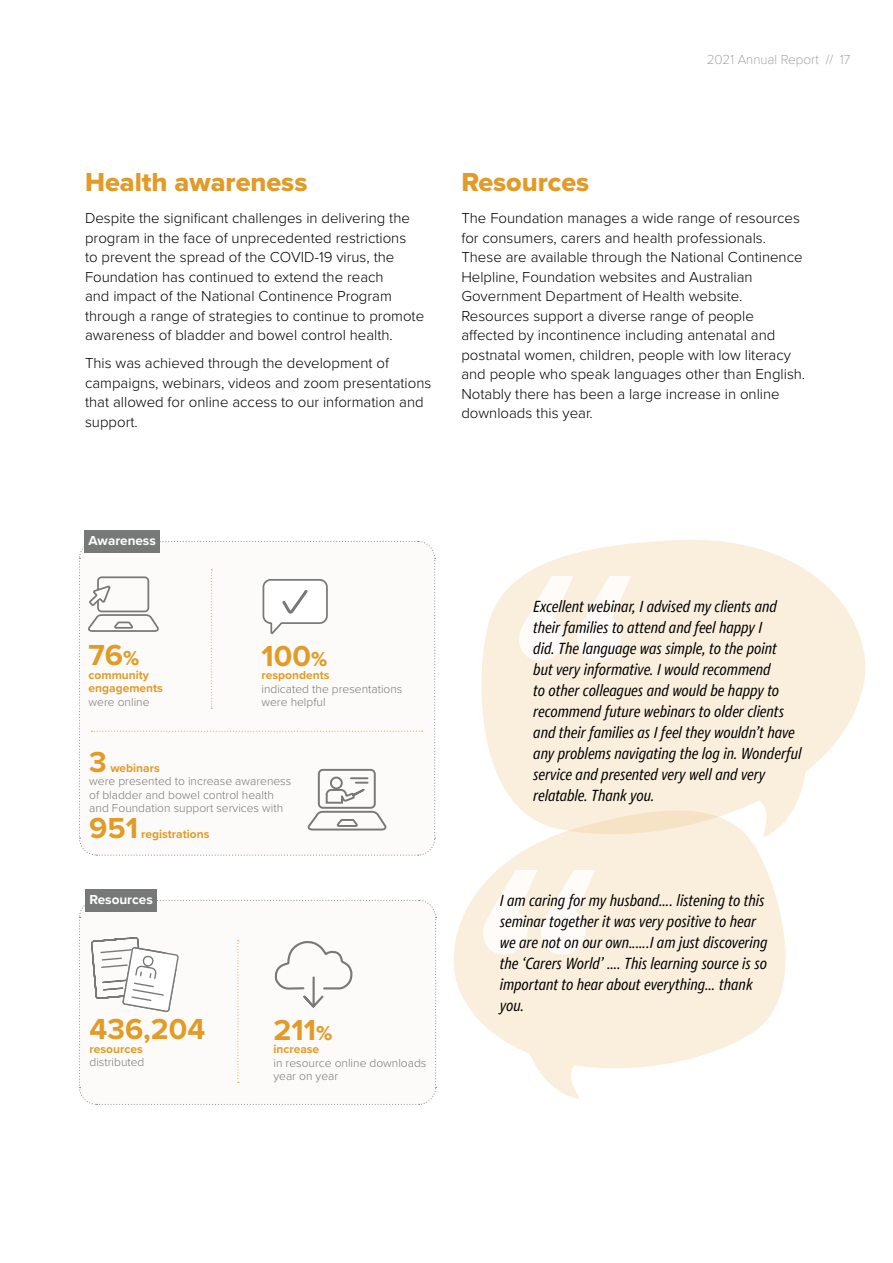
<style>
.page{position:relative;width:893px;height:1263px;background:#fff}
.page>*{position:absolute;margin:0;border:0;box-sizing:border-box;transform-origin:0 0}
.t1{font:700 30px "Proxima Nova";color:#e19b26}
.t2{font:27px "Proxima Nova Extrabld";color:#e19b26}
.t3{font:italic 16.5px/21px "Dita Cd";color:#000}
.t4{font:300 15px/19.5px "Proxima Nova";color:#000}
.t5{font:100 13.5px "Proxima Nova T";color:#787878}
.t6{font:700 13.5px "Proxima Nova";color:#fff}
.t7{font:300 12px/13.5px "Proxima Nova";color:#777878}
.t8{font:300 12px/13.5px "Proxima Nova";color:#787878}
.t9{font:700 12px/13.5px "Proxima Nova";color:#e19b26}
.s1{font-family:"Proxima Nova Extrabld";font-weight:400;font-size:21px}
</style>
<div class="page">
<svg style="left:481px;top:540px;width:385px;height:255px;fill:#faeedc"></svg>
<svg style="left:519px;top:576px;width:112px;height:84px"></svg>
<div style="left:85px;top:889px;width:72px;height:22px;background:#777878"></div>
<div style="left:84px;top:530px;width:76px;height:22px;background:#777878"></div>
<svg style="left:453px;top:795px;width:347px;height:273px;fill:#faeedc"></svg>
<svg style="left:527px;top:1043px;width:97px;height:56px"></svg>
<svg style="left:483px;top:870px;width:112px;height:84px"></svg>
<svg style="left:79px;top:899px;width:358px;height:206px"></svg>
<svg style="left:79px;top:540px;width:357px;height:316px"></svg>
<p class="t5" style="left:707px;top:49px;width:145px">2021 Annual Report // 17</p>
<h2 class="t2" style="left:85px;top:162px;width:224px">Health awareness</h2>
<p class="t4" style="left:85px;top:207px;width:341px">Despite the significant challenges in delivering the program in the face of unprecedented restrictions<br>to prevent the spread of the COVID-19 virus, the Foundation has continued to extend the reach<br>and impact of the National Continence Program through a range of strategies to continue to promote awareness of bladder and bowel control health.</p>
<p class="t4" style="left:85px;top:352px;width:348px">This was achieved through the development of campaigns, webinars, videos and zoom presentations that allowed for online access to our information and support.</p>
<h2 class="t2" style="left:461px;top:162px;width:129px">Resources</h2>
<p class="t4" style="left:461px;top:208px;width:345px">The Foundation manages a wide range of resources for consumers, carers and health professionals.<br>These are available through the National Continence Helpline, Foundation websites and Australian Government Department of Health website.<br>Resources support a diverse range of people affected by incontinence including antenatal and postnatal women, children, people with low literacy and people who speak languages other than English.<br>Notably there has been a large increase in online downloads this year.</p>
<p class="t6" style="left:89px;top:530px;width:69px">Awareness</p>
<h1 class="t1" style="left:89px;top:633px;width:52px">76<span class="s1">%</span></h1>
<p class="t9" style="left:89px;top:668px;width:76px">community engagements</p>
<p class="t8" style="left:89px;top:694px;width:62px">were online</p>
<h1 class="t1" style="left:261px;top:634px;width:67px">100<span class="s1">%</span></h1>
<p class="t9" style="left:261px;top:668px;width:69px">respondents</p>
<p class="t8" style="left:261px;top:681px;width:142px">indicated the presentations were helpful</p>
<h1 class="t1" style="left:89px;top:739px;width:19px">3</h1>
<p class="t9" style="left:110px;top:761px;width:51px">webinars</p>
<p class="t7" style="left:89px;top:774px;width:204px">were presented to increase awareness of bladder and bowel control health and Foundation support services with</p>
<h1 class="t1" style="left:89px;top:805px;width:50px">951</h1>
<p class="t9" style="left:141px;top:827px;width:70px">registrations</p>
<p class="t6" style="left:90px;top:889px;width:65px">Resources</p>
<h1 class="t1" style="left:90px;top:1007px;width:117px">436,204</h1>
<p class="t9" style="left:90px;top:1042px;width:55px">resources</p>
<p class="t8" style="left:90px;top:1055px;width:56px">distributed</p>
<h1 class="t1" style="left:273px;top:1007px;width:60px">211<span class="s1">%</span></h1>
<p class="t9" style="left:273px;top:1042px;width:47px">increase</p>
<p class="t8" style="left:273px;top:1055px;width:154px">in resource online downloads year on year</p>
<p class="t3" style="left:533px;top:595px;width:270px">Excellent webinar, I advised my clients and their families to attend and feel happy I<br>did. The language was simple, to the point<br>but very informative. I would recommend<br>to other colleagues and would be happy to recommend future webinars to older clients and their families as I feel they wouldn’t have any problems navigating the log in. Wonderful service and presented very well and very relatable. Thank you.</p>
<p class="t3" style="left:500px;top:889px;width:269px">I am caring for my husband…. listening to this seminar together it was very positive to hear we are not on our own..….I am just discovering the ‘Carers World’ …. This learning source is so important to hear about everything… thank you.</p>
</div>
